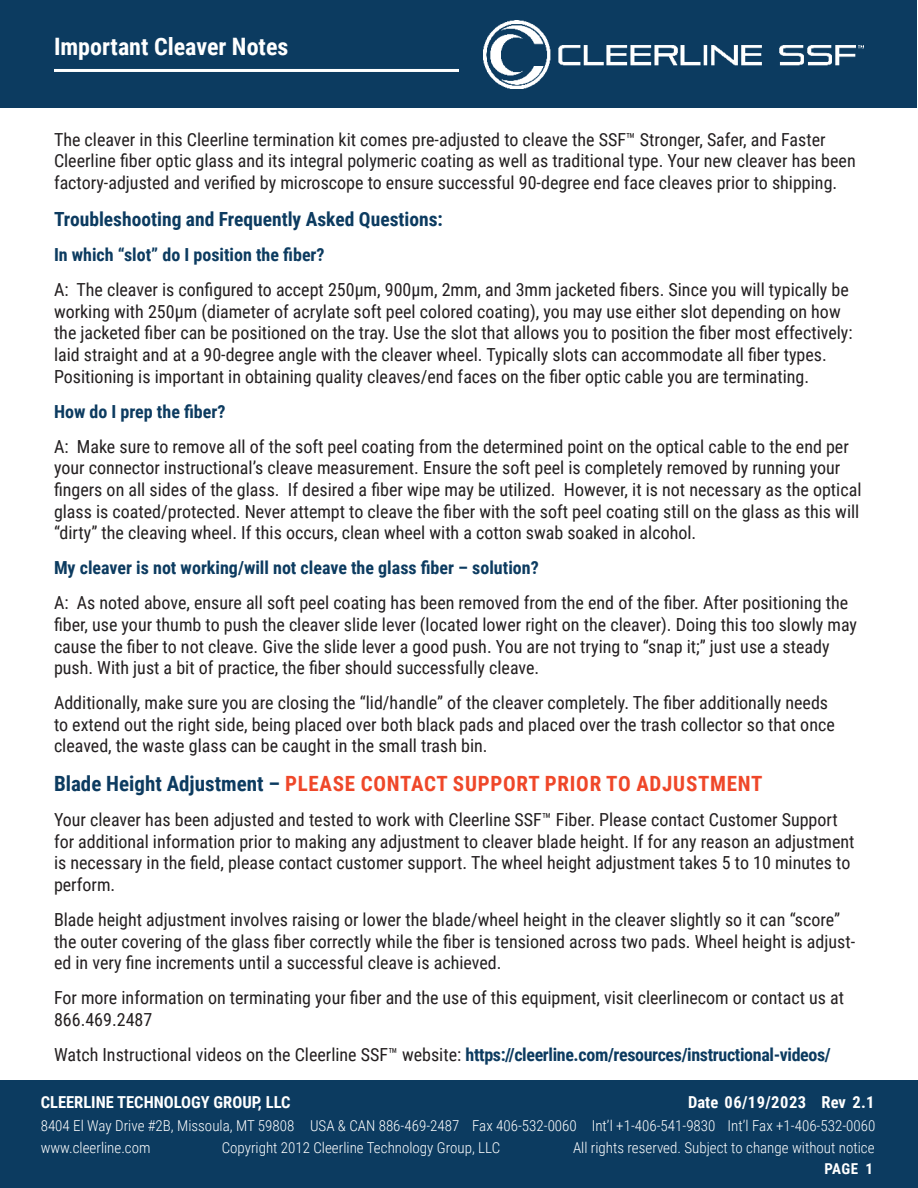
<style>
.page{position:relative;width:918px;height:1188px;background:#fff}
.page>*{position:absolute;margin:0;border:0;box-sizing:border-box;transform-origin:0 0}
.t1{font:700 24px "Roboto Condensed";color:#fff}
.t2{font:700 21px "Roboto Condensed";letter-spacing:.025em;color:#ef4729}
.t3{font:700 19.5px "Roboto Condensed";color:#0c3b60}
.t4{font:18px/21.6px "Roboto Condensed";color:#231f20}
.t5{font:700 18px "Roboto Condensed";color:#0c3b60}
.t6{font:700 18px "Roboto Condensed";letter-spacing:-.02em;color:#0c3b60}
.t7{font:700 16.5px "Roboto Condensed";color:#fff}
.t8{font:700 16.5px "Roboto Condensed";letter-spacing:.035em;color:#fff}
.t9{font:300 15px/22.2px "Roboto Condensed";color:#fff}
.t10{font:700 15px "Roboto Condensed";color:#fff}
.s1{color:#0c3b60}
.s2{font-weight:400;color:#231f20}
</style>
<div class="page">
<div style="left:1px;top:0;width:916px;height:108px;background:#0c3b60"></div>
<img style="left:483px;top:20px;width:380px;height:68px">
<hr style="left:54px;top:69px;width:405px;height:3px;background:#fff">
<div style="left:0;top:1080px;width:918px;height:108px;background:#0c3b60"></div>
<h1 class="t1" style="left:54px;top:29px;width:236px">Important Cleaver Notes</h1>
<p class="t4" style="left:54px;top:128px;width:803px">The cleaver in this Cleerline termination kit comes pre-adjusted to cleave the SSF™ Stronger, Safer, and Faster<br>Cleerline fiber optic glass and its integral polymeric coating as well as traditional type. Your new cleaver has been factory-adjusted and verified by microscope to ensure successful 90-degree end face cleaves prior to shipping.</p>
<p class="t3" style="left:54px;top:205px;width:390px">Troubleshooting and Frequently Asked Questions:</p>
<p class="t5" style="left:54px;top:242px;width:272px">In which “slot” do I position the fiber?</p>
<p class="t4" style="left:54px;top:278px;width:800px">A: The cleaver is configured to accept 250µm, 900µm, 2mm, and 3mm jacketed fibers. Since you will typically be working with 250µm (diameter of acrylate soft peel colored coating), you may use either slot depending on how the jacketed fiber can be positioned on the tray. Use the slot that allows you to position the fiber most effectively: laid straight and at a 90-degree angle with the cleaver wheel. Typically slots can accommodate all fiber types.<br>Positioning is important in obtaining quality cleaves/end faces on the fiber optic cable you are terminating.</p>
<p class="t5" style="left:54px;top:399px;width:173px">How do I prep the fiber?</p>
<p class="t4" style="left:54px;top:435px;width:809px">A: Make sure to remove all of the soft peel coating from the determined point on the optical cable to the end per your connector instructional’s cleave measurement. Ensure the soft peel is completely removed by running your fingers on all sides of the glass. If desired a fiber wipe may be utilized. However, it is not necessary as the optical glass is coated/protected. Never attempt to cleave the fiber with the soft peel coating still on the glass as this will “dirty” the cleaving wheel. If this occurs, clean wheel with a cotton swab soaked in alcohol.</p>
<p class="t5" style="left:54px;top:555px;width:486px">My cleaver is not working/will not cleave the glass fiber – solution?</p>
<p class="t4" style="left:54px;top:591px;width:805px">A: As noted above, ensure all soft peel coating has been removed from the end of the fiber. After positioning the fiber, use your thumb to push the cleaver slide lever (located lower right on the cleaver). Doing this too slowly may cause the fiber to not cleave. Give the slide lever a good push. You are not trying to “snap it;” just use a steady push. With just a bit of practice, the fiber should successfully cleave.</p>
<p class="t4" style="left:54px;top:691px;width:782px">Additionally, make sure you are closing the “lid/handle” of the cleaver completely. The fiber additionally needs to extend out the right side, being placed over both black pads and placed over the trash collector so that once cleaved, the waste glass can be caught in the small trash bin.</p>
<p class="t2" style="left:54px;top:769px;width:710px"><span class="s1">Blade Height Adjustment –</span> PLEASE CONTACT SUPPORT PRIOR TO ADJUSTMENT</p>
<p class="t4" style="left:54px;top:808px;width:802px">Your cleaver has been adjusted and tested to work with Cleerline SSF™ Fiber. Please contact Customer Support for additional information prior to making any adjustment to cleaver blade height. If for any reason an adjustment is necessary in the field, please contact customer support. The wheel height adjustment takes 5 to 10 minutes to perform.</p>
<p class="t4" style="left:54px;top:908px;width:803px">Blade height adjustment involves raising or lower the blade/wheel height in the cleaver slightly so it can “score” the outer covering of the glass fiber correctly while the fiber is tensioned across two pads. Wheel height is adjust&shy;ed in very fine increments until a successful cleave is achieved.</p>
<p class="t4" style="left:54px;top:987px;width:792px">For more information on terminating your fiber and the use of this equipment, visit cleerlinecom or contact us at<br>866.469.2487</p>
<p class="t6" style="left:54px;top:1042px;width:778px"><span class="s2">Watch Instructional videos on the Cleerline SSF™ website:</span> https://cleerline.com/resources/instructional-videos/</p>
<p class="t7" style="left:41px;top:1090px;width:251px">CLEERLINE TECHNOLOGY GROUP, LLC</p>
<p class="t9" style="left:41px;top:1114px;width:255px">8404 El Way Drive #2B, Missoula, MT 59808 www.cleerline.com</p>
<p class="t9" style="left:310px;top:1114px;width:151px">USA &amp; CAN 886-469-2487</p>
<p class="t9" style="left:592px;top:1114px;width:125px">Int’l +1-406-541-9830</p>
<p class="t8" style="left:688px;top:1090px;width:120px">Date 06/19/2023</p>
<p class="t7" style="left:822px;top:1090px;width:54px">Rev 2.1</p>
<p class="t9" style="left:472px;top:1114px;width:106px">Fax 406-532-0060</p>
<p class="t9" style="left:728px;top:1114px;width:149px">Int’l Fax +1-406-532-0060</p>
<p class="t10" style="left:824px;top:1158px;width:50px">PAGE 1</p>
<p class="t9" style="left:222px;top:1136px;width:280px">Copyright 2012 Cleerline Technology Group, LLC</p>
<p class="t9" style="left:573px;top:1136px;width:303px">All rights reserved. Subject to change without notice</p>
</div>
